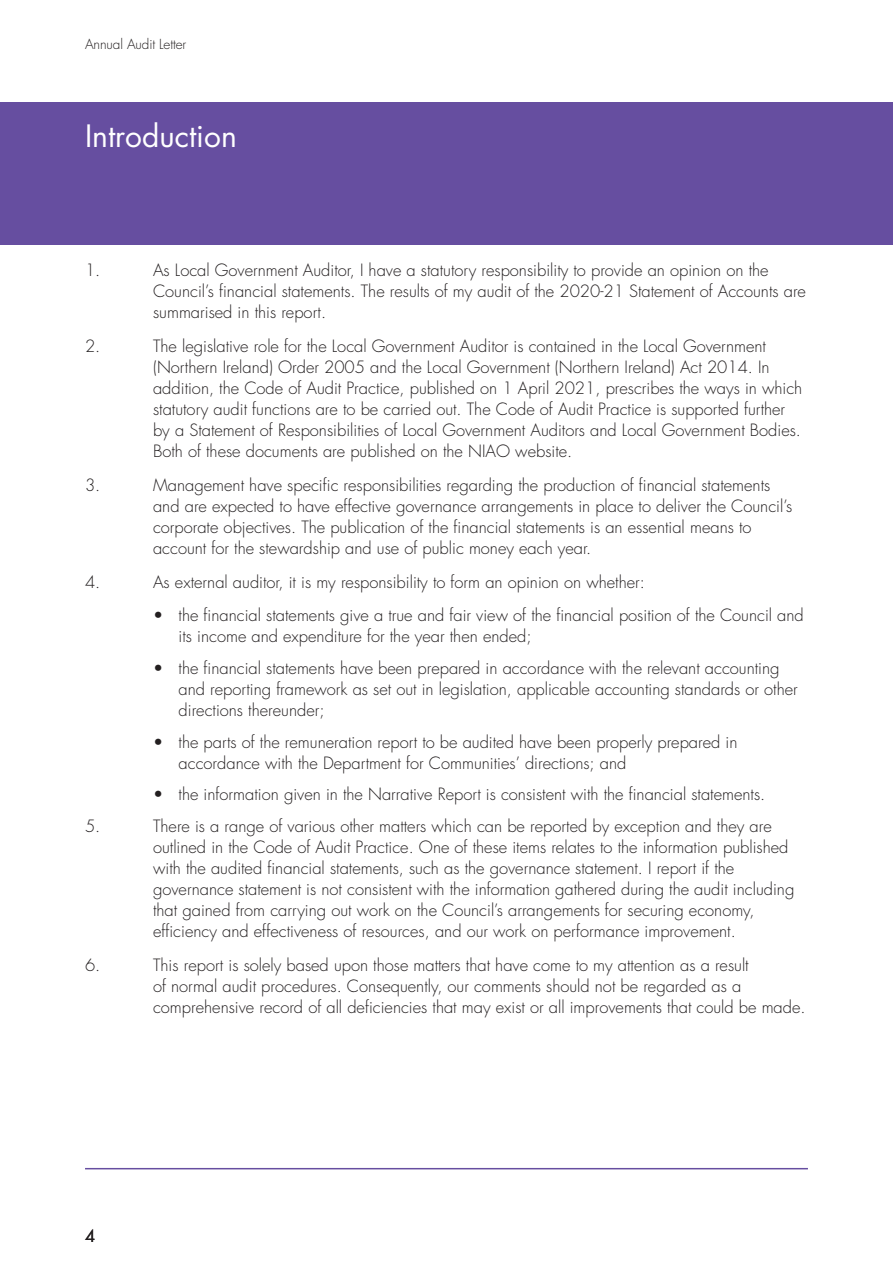
<style>
.page{position:relative;width:893px;height:1263px;background:#fff}
.page>*{position:absolute;margin:0;border:0;box-sizing:border-box;transform-origin:0 0}
.t1{font:30px "Futura";color:#fff}
.t2{font:300 16.5px/21px "Futura";color:#231f20}
.t3{font:16.5px "Futura";color:#231f20}
.t4{font:300 13.5px "Futura";letter-spacing:-.005em;color:#231f20}
</style>
<div class="page">
<div style="left:0;top:102px;width:893px;height:142px;background:#664ea0"></div>
<hr style="left:85px;top:1168px;width:723px;height:1px;background:#664ea0">
<p class="t4" style="left:85px;top:35px;width:103px">Annual Audit Letter</p>
<h1 class="t1" style="left:85px;top:116px;width:153px">Introduction</h1>
<p class="t2" style="left:85px;top:260px;width:17px">1.</p>
<p class="t2" style="left:153px;top:260px;width:654px">As Local Government Auditor, I have a statutory responsibility to provide an opinion on the<br>Council’s financial statements. The results of my audit of the 2020-21 Statement of Accounts are summarised in this report.</p>
<p class="t2" style="left:85px;top:336px;width:17px">2.</p>
<p class="t2" style="left:153px;top:336px;width:651px">The legislative role for the Local Government Auditor is contained in the Local Government (Northern Ireland) Order 2005 and the Local Government (Northern Ireland) Act 2014. In addition, the Code of Audit Practice, published on 1 April 2021, prescribes the ways in which statutory audit functions are to be carried out. The Code of Audit Practice is supported further by a Statement of Responsibilities of Local Government Auditors and Local Government Bodies.<br>Both of these documents are published on the NIAO website.</p>
<p class="t2" style="left:85px;top:475px;width:17px">3.</p>
<p class="t2" style="left:153px;top:475px;width:641px">Management have specific responsibilities regarding the production of financial statements and are expected to have effective governance arrangements in place to deliver the Council’s corporate objectives. The publication of the financial statements is an essential means to account for the stewardship and use of public money each year.</p>
<p class="t2" style="left:85px;top:571px;width:17px">4.</p>
<p class="t2" style="left:153px;top:571px;width:493px">As external auditor, it is my responsibility to form an opinion on whether:</p>
<p class="t2" style="left:179px;top:605px;width:627px;text-indent:-26px">• the financial statements give a true and fair view of the financial position of the Council and its income and expenditure for the year then ended;</p>
<p class="t2" style="left:179px;top:658px;width:621px;text-indent:-26px">• the financial statements have been prepared in accordance with the relevant accounting and reporting framework as set out in legislation, applicable accounting standards or other directions thereunder;</p>
<p class="t2" style="left:179px;top:731px;width:560px;text-indent:-26px">• the parts of the remuneration report to be audited have been properly prepared in accordance with the Department for Communities’ directions; and</p>
<p class="t2" style="left:153px;top:784px;width:614px">• the information given in the Narrative Report is consistent with the financial statements.</p>
<p class="t2" style="left:85px;top:816px;width:17px">5.</p>
<p class="t2" style="left:153px;top:816px;width:643px">There is a range of various other matters which can be reported by exception and they are outlined in the Code of Audit Practice. One of these items relates to the information published with the audited financial statements, such as the governance statement. I report if the governance statement is not consistent with the information gathered during the audit including that gained from carrying out work on the Council’s arrangements for securing economy, efficiency and effectiveness of resources, and our work on performance improvement.</p>
<p class="t2" style="left:85px;top:954px;width:17px">6.</p>
<p class="t2" style="left:153px;top:954px;width:654px">This report is solely based upon those matters that have come to my attention as a result<br>of normal audit procedures. Consequently, our comments should not be regarded as a comprehensive record of all deficiencies that may exist or all improvements that could be made.</p>
<p class="t3" style="left:85px;top:1225px;width:12px">4</p>
</div>
